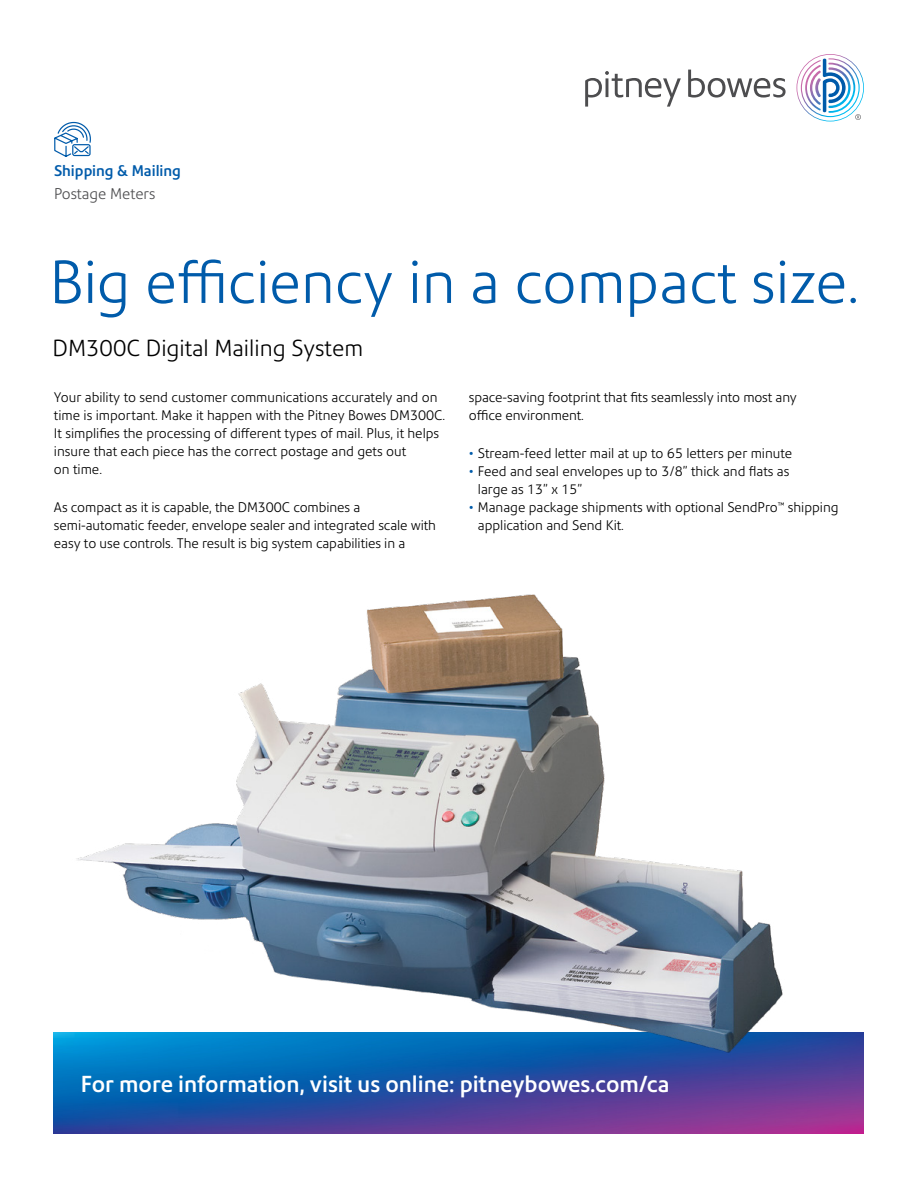
<style>
.page{position:relative;width:918px;height:1188px;background:#fff}
.page>*{position:absolute;margin:0;border:0;box-sizing:border-box;transform-origin:0 0}
.t1{font:300 58.5px "Precision Sans";color:#005baa}
.t2{font:500 22.5px "Precision Sans";color:#fff}
.t3{font:300 22.5px "Precision Sans";color:#000}
.t4{font:500 15px "Precision Sans";color:#005baa}
.t5{font:300 15px "Precision Sans";color:#4d4d4f}
.t6{font:300 13.5px/18px "Precision Sans";color:#000}
.s1{color:#005baa}
</style>
<div class="page">
<img style="left:54px;top:1033px;width:810px;height:101px">
<img style="left:53px;top:594px;width:754px;height:484px">
<svg style="left:54px;top:122px;width:37px;height:35px"></svg>
<svg style="left:585px;top:70px;width:201px;height:37px"></svg>
<svg style="left:796px;top:54px;width:68px;height:68px"></svg>
<p class="t4" style="left:54px;top:162px;width:129px">Shipping &amp; Mailing</p>
<p class="t5" style="left:54px;top:185px;width:103px">Postage Meters</p>
<h1 class="t1" style="left:50px;top:247px;width:811px">Big efficiency in a compact size.</h1>
<h2 class="t3" style="left:52px;top:334px;width:312px">DM300C Digital Mailing System</h2>
<p class="t6" style="left:469px;top:388px;width:330px">space-saving footprint that fits seamlessly into most any office environment.</p>
<p class="t6" style="left:469px;top:445px;width:325px"><span class="s1">•</span> Stream-feed letter mail at up to 65 letters per minute</p>
<p class="t6" style="left:478px;top:463px;width:313px;text-indent:-9px"><span class="s1">•</span> Feed and seal envelopes up to 3/8” thick and flats as large as 13” x 15”</p>
<p class="t6" style="left:478px;top:499px;width:362px;text-indent:-9px"><span class="s1">•</span> Manage package shipments with optional SendPro<sup>™</sup> shipping application and Send Kit.</p>
<p class="t6" style="left:54px;top:388px;width:393px">Your ability to send customer communications accurately and on time is important. Make it happen with the Pitney Bowes DM300C.<br>It simplifies the processing of different types of mail. Plus, it helps insure that each piece has the correct postage and gets out<br>on time.</p>
<p class="t6" style="left:54px;top:499px;width:384px">As compact as it is capable, the DM300C combines a semi‑automatic feeder, envelope sealer and integrated scale with easy to use controls. The result is big system capabilities in a</p>
<h2 class="t2" style="left:81px;top:1071px;width:590px">For more information, visit us online: pitneybowes.com/ca</h2>
</div>
